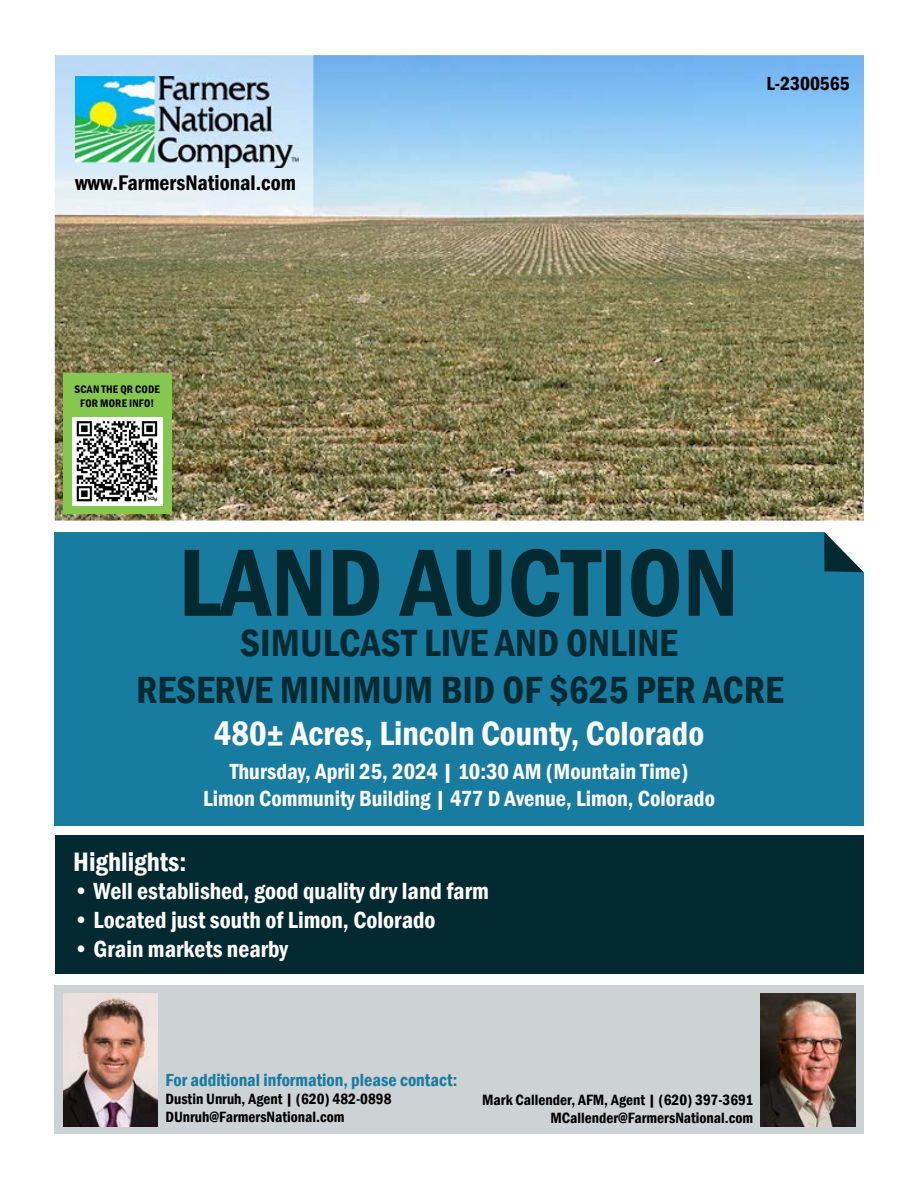
<style>
.page{position:relative;width:918px;height:1188px;background:#fff}
.page>*{position:absolute;margin:0;border:0;box-sizing:border-box;transform-origin:0 0}
.t1{font:600 condensed 99px "Franklin Gothic";color:#042a31}
.t2{font:600 condensed 39px "Franklin Gothic";color:#042a31}
.t3{font:600 condensed 34.5px "Franklin Gothic";color:#fff}
.t4{font:600 condensed 27.3px "Franklin Gothic";color:#fff}
.t5{font:600 condensed 24px "Franklin Gothic";color:#fff}
.t6{font:600 condensed 22.5px/27px "Franklin Gothic";color:#fff;text-align:center}
.t7{font:600 condensed 21.75px "Franklin Gothic";color:#000}
.t8{font:600 condensed 19.5px "Franklin Gothic";color:#000}
.t9{font:600 condensed 18px "Franklin Gothic";color:#187ba0}
.t10{font:600 condensed 15.3px/18.3px "Franklin Gothic";color:#000}
.t11{font:600 condensed 11.25px/13.5px "Franklin Gothic";letter-spacing:.02em;color:#000;text-align:center}
</style>
<div class="page">
<div style="left:55px;top:836px;width:809px;height:138px;background:#042a31"></div>
<div style="left:55px;top:985px;width:809px;height:149px;background:#cdd2d4"></div>
<img style="left:761px;top:993px;width:94px;height:133px">
<img style="left:63px;top:993px;width:95px;height:133px">
<div style="left:55px;top:532px;width:809px;height:293px;background:#187ba0"></div>
<svg style="left:824px;top:532px;width:40px;height:41px;background:#7f9599"></svg>
<img style="left:55px;top:55px;width:809px;height:466px">
<img style="left:55px;top:55px;width:258px;height:160px">
<img style="left:75px;top:76px;width:224px;height:92px">
<div style="left:63px;top:373px;width:108px;height:141px;background:#86c750"></div>
<img style="left:72px;top:417px;width:91px;height:88px">
<h3 class="t7" style="left:75px;top:169px;width:223px">www.FarmersNational.com</h3>
<p class="t8" style="left:767px;top:70px;width:85px">L-2300565</p>
<p class="t11" style="left:74px;top:383px;width:87px">SCAN THE QR CODE<br>FOR MORE INFO!</p>
<h1 class="t1" style="left:178px;top:517px;width:562px">LAND AUCTION</h1>
<h2 class="t2" style="left:240px;top:617px;width:439px">SIMULCAST LIVE AND ONLINE</h2>
<h2 class="t2" style="left:136px;top:664px;width:649px">RESERVE MINIMUM BID OF $625 PER ACRE</h2>
<h3 class="t3" style="left:214px;top:711px;width:492px">480± Acres, Lincoln County, Colorado</h3>
<h3 class="t6" style="left:203px;top:758px;width:513px">Thursday, April 25, 2024 | 10:30 AM (Mountain Time)<br>Limon Community Building | 477 D Avenue, Limon, Colorado</h3>
<h3 class="t4" style="left:73px;top:843px;width:115px">Highlights:</h3>
<h3 class="t5" style="left:73px;top:875px;width:417px">• Well established, good quality dry land farm</h3>
<h3 class="t5" style="left:73px;top:904px;width:364px">• Located just south of Limon, Colorado</h3>
<h3 class="t5" style="left:73px;top:933px;width:216px">• Grain markets nearby</h3>
<p class="t9" style="left:165px;top:1068px;width:293px">For additional information, please contact:</p>
<p class="t10" style="left:165px;top:1090px;width:228px">Dustin Unruh, Agent | (620) 482-0898<br>DUnruh@FarmersNational.com</p>
<p class="t10" style="left:482px;top:1090px;width:273px;text-align:right">Mark Callender, AFM, Agent | (620) 397-3691<br>MCallender@FarmersNational.com</p>
</div>
